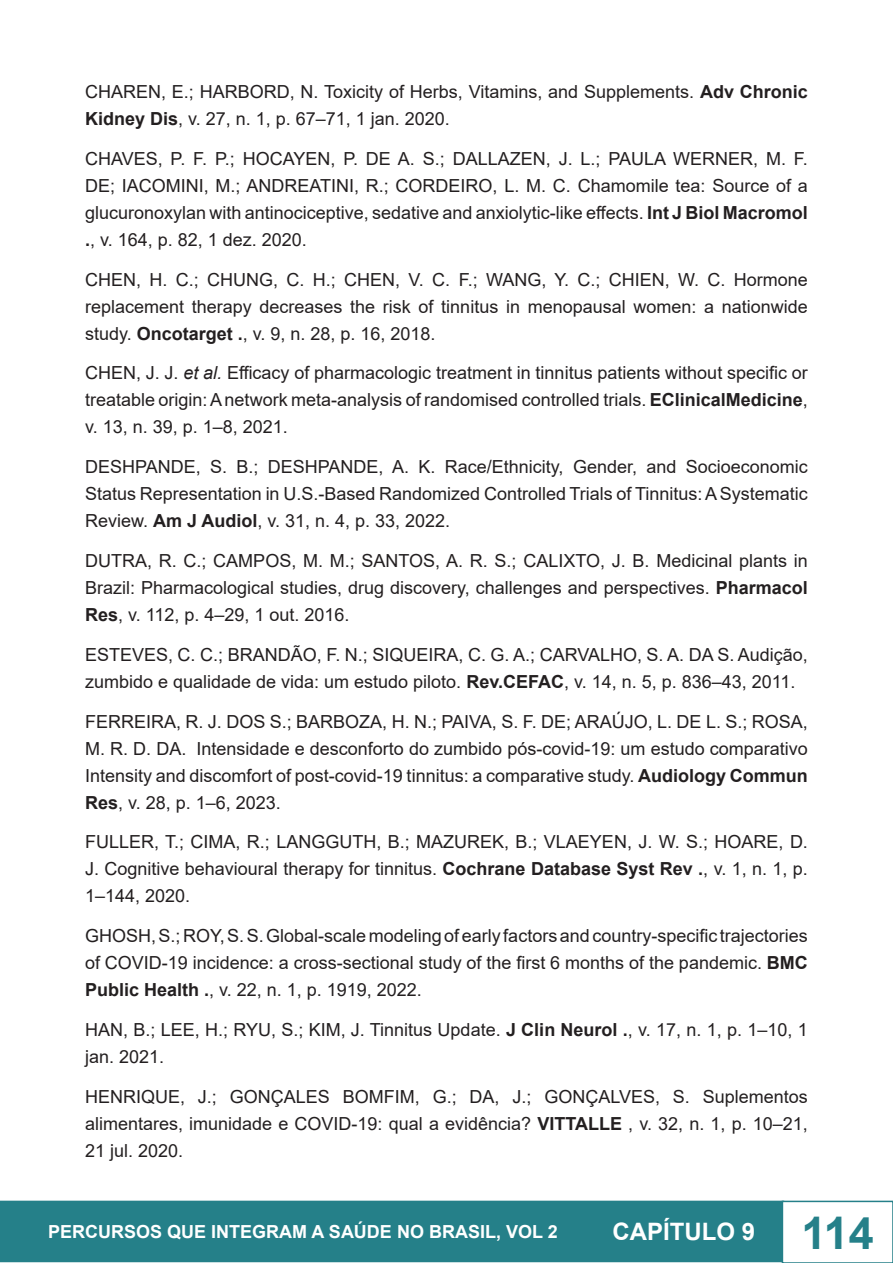
<style>
.page{position:relative;width:893px;height:1263px;background:#fff}
.page>*{position:absolute;margin:0;border:0;box-sizing:border-box;transform-origin:0 0}
.t1{font:700 24px "Arial";color:#fff}
.t2{font:18px/27px "Arial";color:#231f20;text-align:justify}
.t3{font:700 18px "Arial";color:#fff}
.s1{font-weight:700}
.s2{font-style:italic}
.s3{font-size:45px;color:#258089}
</style>
<div class="page">
<div style="left:1px;top:1201px;width:782px;height:60px;background:#258089"></div>
<div style="left:0;top:1201px;width:784px;height:61px;border:2px solid #258089"></div>
<div style="left:782px;top:1201px;width:111px;height:62px;border:2px solid #258089"></div>
<p class="t2" style="left:85px;top:78px;width:724px">CHAREN, E.; HARBORD, N. Toxicity of Herbs, Vitamins, and Supplements. <span class="s1">Adv Chronic<br>Kidney Dis</span>, v. 27, n. 1, p. 67–71, 1 jan. 2020.</p>
<p class="t2" style="left:85px;top:145px;width:724px">CHAVES, P. F. P.; HOCAYEN, P. DE A. S.; DALLAZEN, J. L.; PAULA WERNER, M. F.<br>DE; IACOMINI, M.; ANDREATINI, R.; CORDEIRO, L. M. C. Chamomile tea: Source of a glucuronoxylan with antinociceptive, sedative and anxiolytic-like effects. <span class="s1">Int J Biol Macromol .</span>, v. 164, p. 82, 1 dez. 2020.</p>
<p class="t2" style="left:85px;top:266px;width:724px">CHEN, H. C.; CHUNG, C. H.; CHEN, V. C. F.; WANG, Y. C.; CHIEN, W. C. Hormone replacement therapy decreases the risk of tinnitus in menopausal women: a nationwide study. <span class="s1">Oncotarget .</span>, v. 9, n. 28, p. 16, 2018.</p>
<p class="t2" style="left:85px;top:359px;width:724px">CHEN, J. J. <span class="s2">et al.</span> Efficacy of pharmacologic treatment in tinnitus patients without specific or treatable origin: A network meta-analysis of randomised controlled trials. <span class="s1">EClinicalMedicine</span>, v. 13, n. 39, p. 1–8, 2021.</p>
<p class="t2" style="left:85px;top:453px;width:724px">DESHPANDE, S. B.; DESHPANDE, A. K. Race/Ethnicity, Gender, and Socioeconomic Status Representation in U.S.-Based Randomized Controlled Trials of Tinnitus: A Systematic Review. <span class="s1">Am J Audiol</span>, v. 31, n. 4, p. 33, 2022.</p>
<p class="t2" style="left:85px;top:547px;width:724px">DUTRA, R. C.; CAMPOS, M. M.; SANTOS, A. R. S.; CALIXTO, J. B. Medicinal plants in Brazil: Pharmacological studies, drug discovery, challenges and perspectives. <span class="s1">Pharmacol Res</span>, v. 112, p. 4–29, 1 out. 2016.</p>
<p class="t2" style="left:85px;top:641px;width:724px">ESTEVES, C. C.; BRANDÃO, F. N.; SIQUEIRA, C. G. A.; CARVALHO, S. A. DA S. Audição, zumbido e qualidade de vida: um estudo piloto. <span class="s1">Rev.CEFAC</span>, v. 14, n. 5, p. 836–43, 2011.</p>
<p class="t2" style="left:85px;top:708px;width:724px">FERREIRA, R. J. DOS S.; BARBOZA, H. N.; PAIVA, S. F. DE; ARAÚJO, L. DE L. S.; ROSA, M. R. D. DA. Intensidade e desconforto do zumbido pós-covid-19: um estudo comparativo Intensity and discomfort of post-covid-19 tinnitus: a comparative study. <span class="s1">Audiology Commun Res</span>, v. 28, p. 1–6, 2023.</p>
<p class="t2" style="left:85px;top:828px;width:724px">FULLER, T.; CIMA, R.; LANGGUTH, B.; MAZUREK, B.; VLAEYEN, J. W. S.; HOARE, D.<br>J. Cognitive behavioural therapy for tinnitus. <span class="s1">Cochrane Database Syst Rev .</span>, v. 1, n. 1, p.<br>1–144, 2020.</p>
<p class="t2" style="left:85px;top:922px;width:724px">GHOSH, S.; ROY, S. S. Global-scale modeling of early factors and country-specific trajectories of COVID-19 incidence: a cross-sectional study of the first 6 months of the pandemic. <span class="s1">BMC Public Health .</span>, v. 22, n. 1, p. 1919, 2022.</p>
<p class="t2" style="left:85px;top:1016px;width:724px">HAN, B.; LEE, H.; RYU, S.; KIM, J. Tinnitus Update. <span class="s1">J Clin Neurol .</span>, v. 17, n. 1, p. 1–10, 1 jan. 2021.</p>
<p class="t2" style="left:85px;top:1083px;width:724px">HENRIQUE, J.; GONÇALES BOMFIM, G.; DA, J.; GONÇALVES, S. Suplementos alimentares, imunidade e COVID-19: qual a evidência? <span class="s1">VITTALLE</span> , v. 32, n. 1, p. 10–21, 21 jul. 2020.</p>
<p class="t3" style="left:48px;top:1219px;width:511px">PERCURSOS QUE INTEGRAM A SAÚDE NO BRASIL, VOL 2</p>
<h1 class="t1" style="left:612px;top:1215px;width:263px">CAPÍTULO 9 <span class="s3">114</span></h1>
</div>
